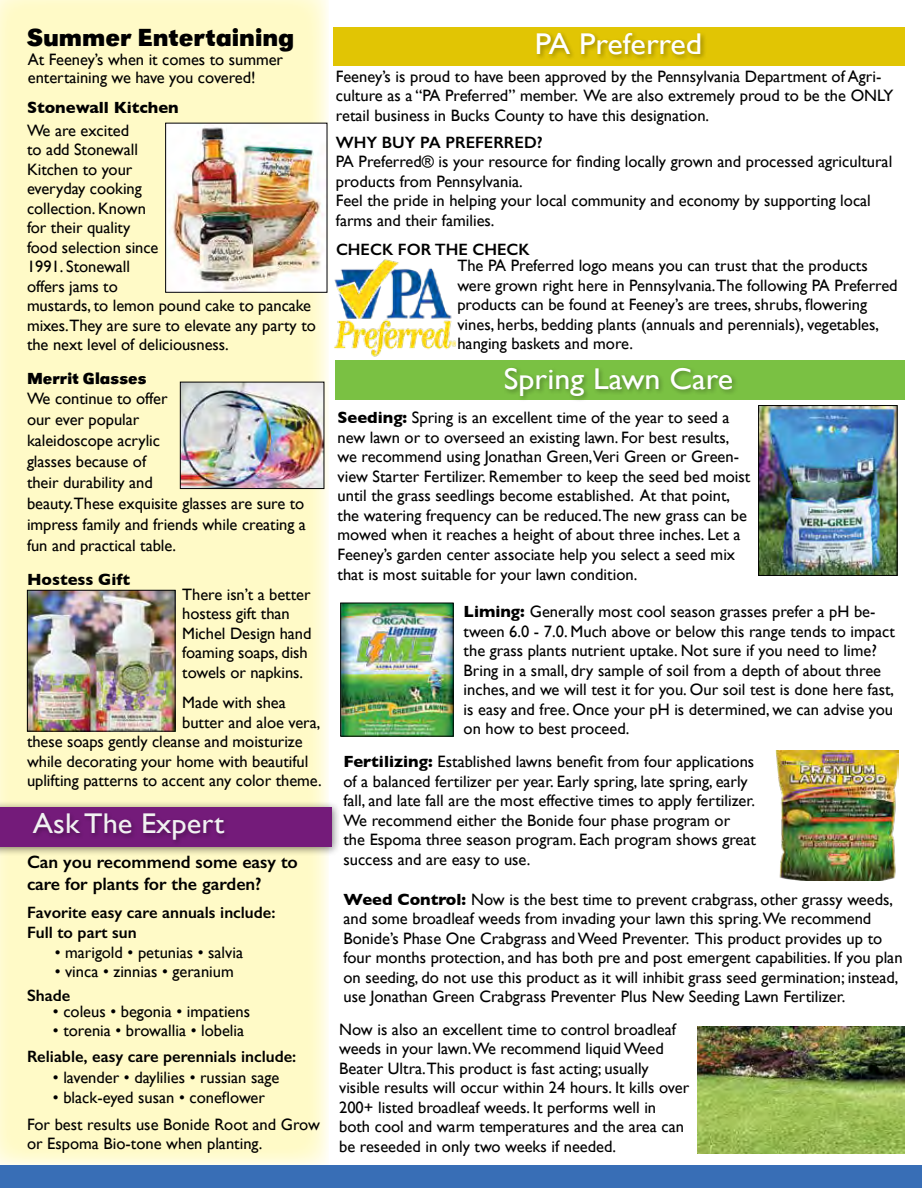
<style>
.page{position:relative;width:922px;height:1188px;background:#fff}
.page>*{position:absolute;margin:0;border:0;box-sizing:border-box;transform-origin:0 0}
.t1{font:30px "Gill Sans";color:#fff;scale:1.07 1}
.t2{font:28.5px "Gill Sans";color:#f1f1f2;scale:1.07 1}
.t3{font:700 25.5px "Grotesk";letter-spacing:-.005em;color:#000}
.t4{font:600 18px/21.6px "Gill Sans";letter-spacing:-.005em;color:#000}
.t5{font:16.5px/19.5px "Gill Sans";color:#000}
.t6{font:600 16.5px/19.5px "Gill Sans";color:#000}
.t7{font:700 16.5px "Gill Sans";letter-spacing:-.005em;color:#000}
.t8{font:700 16.5px "Grotesk";letter-spacing:.005em;color:#000}
.s1{font-weight:700}
</style>
<div class="page">
<div style="left:0;top:0;width:329px;height:1169px;background:#fffac7"></div>
<div style="left:0;top:800px;width:342px;height:56px;background:#000;opacity:.5"></div>
<div style="left:0;top:807px;width:332px;height:40px;background:#741b7a"></div>
<div style="left:31px;top:811px;width:200px;height:35px;background:#000;opacity:.3"></div>
<div style="left:0;top:1165px;width:922px;height:23px;background:#386eb6"></div>
<div style="left:333px;top:27px;width:571px;height:39px;background:#e1c504"></div>
<div style="left:535px;top:31px;width:172px;height:30px;background:#000;opacity:.3"></div>
<div style="left:335px;top:360px;width:569px;height:40px;background:#7ac143"></div>
<div style="left:503px;top:366px;width:236px;height:36px;background:#000;opacity:.3"></div>
<img style="left:342px;top:605px;width:110px;height:130px">
<div style="left:340px;top:603px;width:114px;height:134px;border:1px solid #000"></div>
<img style="left:334px;top:259px;width:122px;height:98px">
<img style="left:760px;top:407px;width:135px;height:167px">
<div style="left:758px;top:405px;width:139px;height:171px;border:1px solid #000"></div>
<img style="left:776px;top:750px;width:122px;height:130px">
<img style="left:182px;top:384px;width:140px;height:103px">
<div style="left:180px;top:382px;width:144px;height:107px;border:1px solid #000"></div>
<img style="left:167px;top:125px;width:158px;height:166px">
<div style="left:165px;top:123px;width:162px;height:170px;border:1px solid #000"></div>
<img style="left:29px;top:592px;width:145px;height:138px">
<div style="left:27px;top:590px;width:149px;height:142px;border:1px solid #000"></div>
<img style="left:698px;top:1026px;width:206px;height:128px">
<h3 class="t3" style="left:27px;top:22px;width:269px">Summer Entertaining</h3>
<p class="t5" style="left:28px;top:51px;width:257px;line-height:18px">At Feeney’s when it comes to summer entertaining we have you covered!</p>
<p class="t7" style="left:27px;top:95px;width:153px">Stonewall Kitchen</p>
<p class="t5" style="left:27px;top:120px;width:290px">We are excited<br>to add Stonewall<br>Kitchen to your<br>everyday cooking<br>collection. Known<br>for their quality<br>food selection since<br>1991. Stonewall<br>offers jams to<br>mustards, to lemon pound cake to pancake mixes.They are sure to elevate any party to the next level of deliciousness.</p>
<p class="t8" style="left:27px;top:369px;width:121px">Merrit Glasses</p>
<p class="t5" style="left:27px;top:388px;width:281px;line-height:21px">We continue to offer<br>our ever popular<br>kaleidoscope acrylic<br>glasses because of<br>their durability and<br>beauty.These exquisite glasses are sure to impress family and friends while creating a fun and practical table.</p>
<p class="t7" style="left:27px;top:566px;width:105px">Hostess Gift</p>
<p class="t5" style="left:182px;top:584px;width:131px">There isn’t a better hostess gift than<br>Michel Design hand foaming soaps, dish towels or napkins.</p>
<p class="t5" style="left:182px;top:693px;width:105px">Made with shea</p>
<p class="t5" style="left:182px;top:712px;width:140px">butter and aloe vera,</p>
<p class="t5" style="left:27px;top:732px;width:277px">these soaps gently cleanse and moisturize</p>
<p class="t5" style="left:27px;top:751px;width:283px">while decorating your home with beautiful</p>
<p class="t5" style="left:27px;top:771px;width:296px">uplifting patterns to accent any color theme.</p>
<h2 class="t2" style="left:33px;top:807px;width:180px">Ask The Expert</h2>
<p class="t4" style="left:27px;top:851px;width:272px">Can you recommend some easy to care for plants for the garden?</p>
<p class="t6" style="left:27px;top:903px;width:250px">Favorite easy care annuals include:<br>Full to part sun</p>
<p class="t5" style="left:55px;top:942px;width:190px">• marigold • petunias • salvia</p>
<p class="t5" style="left:55px;top:962px;width:181px">• vinca • zinnias • geranium</p>
<p class="t5" style="left:53px;top:1001px;width:199px">• coleus • begonia • impatiens</p>
<p class="t5" style="left:53px;top:1021px;width:193px">• torenia • browallia • lobelia</p>
<p class="t6" style="left:27px;top:986px;width:45px">Shade</p>
<p class="t6" style="left:27px;top:1047px;width:271px">Reliable, easy care perennials include:</p>
<p class="t5" style="left:53px;top:1068px;width:228px">• lavender • daylilies • russian sage</p>
<p class="t5" style="left:27px;top:1084px;width:294px;line-height:27px;text-indent:26px">• black-eyed susan • coneflower<br>For best results use Bonide Root and Grow</p>
<p class="t5" style="left:27px;top:1134px;width:237px">or Espoma Bio-tone when planting.</p>
<h1 class="t1" style="left:535px;top:26px;width:158px">PA Preferred</h1>
<p class="t5" style="left:336px;top:66px;width:559px">Feeney’s is proud to have been approved by the Pennsylvania Department of Agri&shy;culture as a “PA Preferred” member. We are also extremely proud to be the ONLY retail business in Bucks County to have this designation.</p>
<p class="t6" style="left:336px;top:132px;width:208px">WHY BUY PA PREFERRED?</p>
<p class="t5" style="left:336px;top:152px;width:558px">PA Preferred® is your resource for finding locally grown and processed agricultural products from Pennsylvania.<br>Feel the pride in helping your local community and economy by supporting local farms and their families.</p>
<p class="t6" style="left:336px;top:240px;width:195px">CHECK FOR THE CHECK</p>
<p class="t5" style="left:457px;top:256px;width:442px">The PA Preferred logo means you can trust that the products were grown right here in Pennsylvania.The following PA Preferred products can be found at Feeney’s are trees, shrubs, flowering vines, herbs, bedding plants (annuals and perennials), vegetables, hanging baskets and more.</p>
<h1 class="t1" style="left:504px;top:361px;width:216px">Spring Lawn Care</h1>
<p class="t5" style="left:338px;top:408px;width:414px"><span class="s1">Seeding:</span> Spring is an excellent time of the year to seed a new lawn or to overseed an existing lawn. For best results, we recommend using Jonathan Green,Veri Green or Green&shy;view Starter Fertilizer. Remember to keep the seed bed moist until the grass seedlings become established. At that point, the watering frequency can be reduced.The new grass can be mowed when it reaches a height of about three inches. Let a Feeney’s garden center associate help you select a seed mix that is most suitable for your lawn condition.</p>
<p class="t5" style="left:464px;top:602px;width:433px"><span class="s1">Liming:</span> Generally most cool season grasses prefer a pH be&shy;tween 6.0 - 7.0. Much above or below this range tends to impact the grass plants nutrient uptake. Not sure if you need to lime?<br>Bring in a small, dry sample of soil from a depth of about three inches, and we will test it for you. Our soil test is done here fast, is easy and free. Once your pH is determined, we can advise you on how to best proceed.</p>
<p class="t5" style="left:343px;top:752px;width:414px"><span class="s1">Fertilizing:</span> Established lawns benefit from four applications of a balanced fertilizer per year. Early spring, late spring, early fall, and late fall are the most effective times to apply fertilizer.<br>We recommend either the Bonide four phase program or<br>the Espoma three season program. Each program shows great success and are easy to use.</p>
<p class="t5" style="left:343px;top:889px;width:561px"><span class="s1">Weed Control:</span> Now is the best time to prevent crabgrass, other grassy weeds, and some broadleaf weeds from invading your lawn this spring.We recommend Bonide’s Phase One Crabgrass and Weed Preventer. This product provides up to four months protection, and has both pre and post emergent capabilities. If you plan on seeding, do not use this product as it will inhibit grass seed germination; instead, use Jonathan Green Crabgrass Preventer Plus New Seeding Lawn Fertilizer.</p>
<p class="t5" style="left:339px;top:1019px;width:352px">Now is also an excellent time to control broadleaf weeds in your lawn.We recommend liquid Weed Beater Ultra.This product is fast acting; usually visible results will occur within 24 hours. It kills over 200+ listed broadleaf weeds. It performs well in both cool and warm temperatures and the area can be reseeded in only two weeks if needed.</p>
</div>
